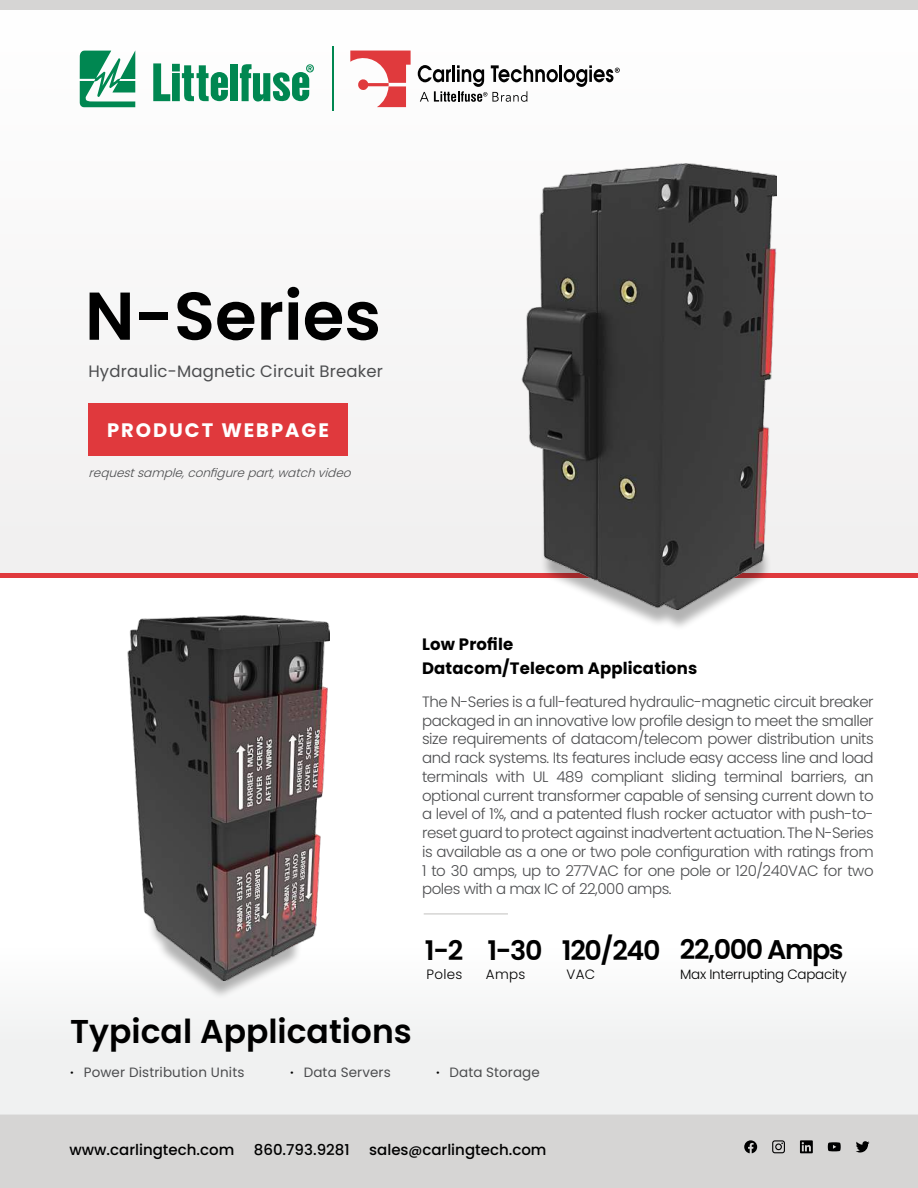
<style>
.page{position:relative;width:918px;height:1188px;background:#fff}
.page>*{position:absolute;margin:0;border:0;box-sizing:border-box;transform-origin:0 0}
.t1{font:600 67.5px "Poppins";color:#000}
.t2{font:600 33px "Poppins";color:#000}
.t3{font:600 27px "Poppins";letter-spacing:-.05em;color:#000}
.t4{font:700 19.5px "Poppins";letter-spacing:.1em;color:#fff}
.t5{font:700 16.5px/24px "Poppins";letter-spacing:.01em;color:#000}
.t6{font:16.5px "Poppins";letter-spacing:.01em;color:#4c4d4f}
.t7{font:300 15px/18.8px "Poppins";letter-spacing:-.03em;color:#4c4d4f;text-align:justify}
.t8{font:500 15px "Poppins";color:#000}
.t9{font:13.5px "Poppins";letter-spacing:.01em;color:#4c4d4f}
.t10{font:300 13.5px "Poppins";letter-spacing:-.02em;color:#000}
.t11{font:italic 300 12px "Poppins";color:#4c4d4f}
.s1{font-weight:600;color:#000}
.s2{font-size:13.5px}
</style>
<div class="page">
<div style="left:0;top:1115px;width:918px;height:73px;background:#d6d5d4"></div>
<div style="left:0;top:1014px;width:918px;height:101px;background:#f0f1f1"></div>
<svg style="left:800px;top:1140px;width:13px;height:13px"></svg>
<svg style="left:772px;top:1140px;width:13px;height:13px"></svg>
<svg style="left:744px;top:1140px;width:13px;height:13px"></svg>
<svg style="left:828px;top:1142px;width:13px;height:9px"></svg>
<svg style="left:856px;top:1141px;width:14px;height:12px"></svg>
<div style="left:0;top:9px;width:918px;height:564px;background:#f8f8f8"></div>
<div style="left:0;top:573px;width:918px;height:5px;background:#e0393d"></div>
<div style="left:0;top:0;width:918px;height:9px;background:#d6d5d4"></div>
<div style="left:88px;top:404px;width:260px;height:52px;background:#e0393d"></div>
<div style="left:540px;top:456px;width:231px;height:175px;background:#000;opacity:.3"></div>
<img style="left:521px;top:163px;width:255px;height:447px">
<div style="left:146px;top:873px;width:160px;height:128px;background:#000;opacity:.3"></div>
<img style="left:127px;top:616px;width:203px;height:365px">
<hr style="left:424px;top:913px;width:84px;height:2px;background:#d6d5d4">
<svg style="left:80px;top:50px;width:55px;height:57px"></svg>
<div style="left:230px;top:64px;width:7px;height:37px;background:#008751"></div>
<svg style="left:240px;top:64px;width:74px;height:38px"></svg>
<svg style="left:153px;top:63px;width:75px;height:38px"></svg>
<hr style="left:332px;top:47px;width:2px;height:64px;background:#008751">
<svg style="left:350px;top:51px;width:61px;height:56px"></svg>
<hr style="left:559px;top:65px;width:3px;height:17px;background:#020202">
<svg style="left:564px;top:65px;width:56px;height:22px"></svg>
<svg style="left:418px;top:65px;width:140px;height:37px"></svg>
<h1 class="t1" style="left:85px;top:276px;width:298px">N-Series</h1>
<p class="t6" style="left:88px;top:362px;width:296px">Hydraulic-Magnetic Circuit Breaker</p>
<h3 class="t4" style="left:107px;top:419px;width:223px">PRODUCT WEBPAGE</h3>
<p class="t11" style="left:89px;top:465px;width:269px">requestsample,con昀椀gurepart,watchvideo</p>
<p class="t5" style="left:422px;top:632px;width:277px">Low Pro昀椀le<br>Datacom/Telecom Applications</p>
<p class="t7" style="left:422px;top:692px;width:453px">The N-Series is a full-featured hydraulic-magnetic circuit breaker packaged in an innovative low pro昀椀le design to meet the smaller size requirements of datacom/telecom power distribution units and rack systems. Its features include easy access line and load terminals with UL 489 compliant sliding terminal barriers, an optional current transformer capable of sensing current down to a level of 1%, and a patented 昀氀ush rocker actuator with push-to&shy;reset guard to protect against inadvertent actuation. The N-Series is available as a one or two pole con昀椀guration with ratings from 1 to 30 amps, up to 277VAC for one pole or 120/240VAC for two poles with a max IC of 22,000 amps.</p>
<h3 class="t3" style="left:425px;top:934px;width:420px">1-2 1-30 120/240 22,000 Amps</h3>
<p class="t10" style="left:426px;top:969px;width:38px">Poles</p>
<p class="t10" style="left:486px;top:966px;width:41px">Amps</p>
<p class="t10" style="left:567px;top:966px;width:30px">VAC</p>
<p class="t10" style="left:680px;top:966px;width:168px">Max Interrupting Capacity</p>
<h2 class="t2" style="left:70px;top:1011px;width:343px">Typical Applications</h2>
<p class="t9" style="left:70px;top:1065px;width:176px"><span class="s1">∙</span> Power Distribution Units</p>
<p class="t9" style="left:290px;top:1065px;width:102px"><span class="s1">∙</span> Data Servers</p>
<p class="t9" style="left:436px;top:1065px;width:105px"><span class="s1">∙</span> Data Storage</p>
<p class="t8" style="left:69px;top:1143px;width:166px">www.carlingtech.com</p>
<p class="t8" style="left:254px;top:1143px;width:97px">860.793.9281</p>
<p class="t8" style="left:369px;top:1143px;width:179px">sales<span class="s2">@</span>carlingtech.com</p>
</div>
